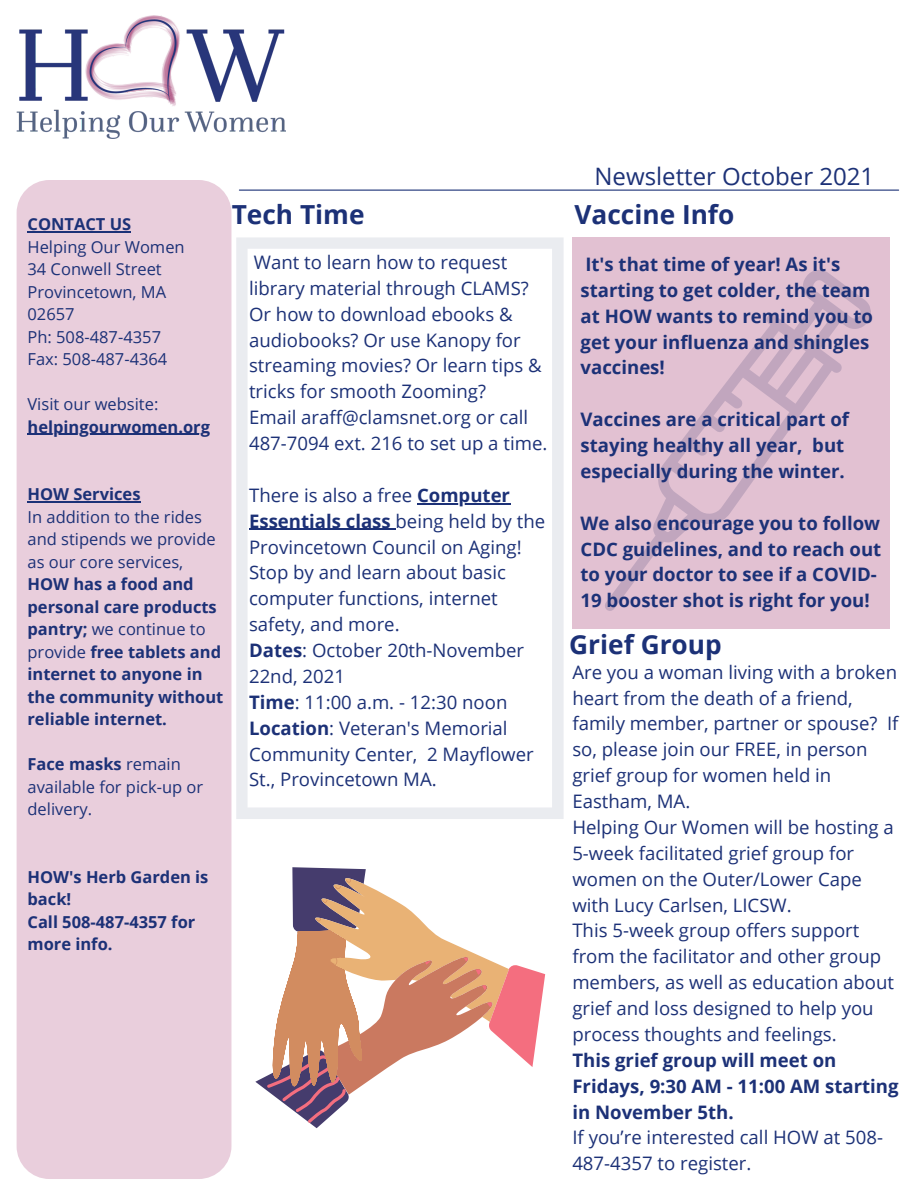
<style>
.page{position:relative;width:918px;height:1188px;background:#fff}
.page>*{position:absolute;margin:0;border:0;box-sizing:border-box;transform-origin:0 0}
.t1{font:700 26.25px "Open Sans";color:#1c3177}
.t2{font:24px "Open Sans";color:#1c3177}
.t3{font:18.6px/25.8px "Open Sans";color:#1c3177}
.t4{font:700 18.6px/25.8px "Open Sans";color:#1c3177}
.t5{font:700 16.5px/22.5px "Open Sans";color:#1c3177}
.t6{font:16.5px/22.5px "Open Sans";color:#1c3177}
.s1{font-weight:400}
.s2{font-weight:700}
</style>
<div class="page">
<img style="left:17px;top:16px;width:268px;height:122px">
<div style="left:17px;top:180px;width:214px;height:999px;background:#e9cedc;border-radius:33px"></div>
<hr style="left:239px;top:190px;width:660px;height:1px;background:#1c3177">
<svg style="left:236px;top:237px;width:328px;height:582px"></svg>
<div style="left:573px;top:237px;width:317px;height:392px;background:#e2c1d2"></div>
<svg style="left:560px;top:262px;width:311px;height:350px"></svg>
<svg style="left:255px;top:867px;width:111px;height:261px"></svg>
<svg style="left:267px;top:958px;width:278px;height:165px"></svg>
<svg style="left:271px;top:875px;width:238px;height:220px"></svg>
<hr style="left:417px;top:503px;width:93px;height:1px;background:#1c3177">
<hr style="left:249px;top:529px;width:147px;height:1px;background:#1c3177">
<hr style="left:28px;top:231px;width:103px;height:1px;background:#1c3177">
<hr style="left:28px;top:434px;width:182px;height:1px;background:#1c3177">
<hr style="left:28px;top:501px;width:113px;height:1px;background:#1c3177">
<p class="t5" style="left:28px;top:212px;width:105px">CONTACT US</p>
<p class="t6" style="left:28px;top:235px;width:159px">Helping Our Women</p>
<p class="t6" style="left:28px;top:257px;width:136px">34 Conwell Street</p>
<p class="t6" style="left:28px;top:280px;width:140px">Provincetown, MA</p>
<p class="t6" style="left:28px;top:302px;width:49px">02657</p>
<p class="t6" style="left:28px;top:325px;width:135px">Ph: 508-487-4357</p>
<p class="t6" style="left:28px;top:347px;width:141px">Fax: 508-487-4364</p>
<p class="t6" style="left:28px;top:392px;width:132px">Visit our website:</p>
<p class="t5" style="left:28px;top:415px;width:184px">helpingourwomen.org</p>
<p class="t5" style="left:28px;top:482px;width:115px">HOW Services</p>
<p class="t5" style="left:28px;top:505px;width:197px"><span class="s1">In addition to the rides and stipends we provide as our core services,<br></span>HOW has a food and personal care products pantry; <span class="s1">we continue to provide</span> free tablets and internet to anyone in the community without reliable internet.</p>
<p class="t6" style="left:28px;top:752px;width:177px"><span class="s2">Face masks</span> remain available for pick-up or delivery.</p>
<p class="t1" style="left:232px;top:195px;width:134px">Tech Time</p>
<p class="t3" style="left:249px;top:249px;width:294px">Want to learn how to request library material through CLAMS?<br>Or how to download ebooks &amp; audiobooks? Or use Kanopy for streaming movies? Or learn tips &amp; tricks for smooth Zooming?</p>
<p class="t3" style="left:249px;top:404px;width:300px">Email araff@clamsnet.org or call<br>487-7094 ext. 216 to set up a time.</p>
<p class="t3" style="left:249px;top:482px;width:298px">There is also a free <span class="s2">Computer<br>Essentials class</span> being held by the<br>Provincetown Council on Aging!<br>Stop by and learn about basic computer functions, internet safety, and more.</p>
<p class="t3" style="left:249px;top:637px;width:277px"><span class="s2">Dates</span>: October 20th-November<br>22nd, 2021</p>
<p class="t3" style="left:249px;top:689px;width:260px"><span class="s2">Time</span>: 11:00 a.m. - 12:30 noon</p>
<p class="t3" style="left:249px;top:715px;width:286px"><span class="s2">Location</span>: Veteran's Memorial<br>Community Center, 2 Mayflower<br>St., Provincetown MA.</p>
<p class="t5" style="left:28px;top:865px;width:183px">HOW's Herb Garden is back!</p>
<p class="t5" style="left:28px;top:910px;width:169px">Call 508-487-4357 for more info.</p>
<p class="t2" style="left:595px;top:159px;width:281px">Newsletter October 2021</p>
<p class="t1" style="left:574px;top:195px;width:161px">Vaccine Info</p>
<p class="t4" style="left:581px;top:251px;width:294px">It's that time of year! As it's starting to get colder, the team at HOW wants to remind you to get your influenza and shingles vaccines!</p>
<p class="t4" style="left:581px;top:406px;width:270px">Vaccines are a critical part of staying healthy all year, but especially during the winter.</p>
<p class="t4" style="left:581px;top:510px;width:302px">We also encourage you to follow<br>CDC guidelines, and to reach out to your doctor to see if a COVID-<br>19 booster shot is right for you!</p>
<p class="t1" style="left:569px;top:626px;width:154px">Grief Group</p>
<p class="t3" style="left:572px;top:659px;width:328px">Are you a woman living with a broken heart from the death of a friend, family member, partner or spouse? If so, please join our FREE, in person grief group for women held in<br>Eastham, MA.</p>
<p class="t3" style="left:572px;top:814px;width:323px">Helping Our Women will be hosting a<br>5-week facilitated grief group for women on the Outer/Lower Cape with Lucy Carlsen, LICSW.</p>
<p class="t3" style="left:572px;top:917px;width:323px">This 5-week group offers support from the facilitator and other group members, as well as education about grief and loss designed to help you process thoughts and feelings.</p>
<p class="t4" style="left:572px;top:1047px;width:328px">This grief group will meet on<br>Fridays, 9:30 AM - 11:00 AM starting in November 5th.</p>
<p class="t3" style="left:572px;top:1124px;width:312px">If you’re interested call HOW at 508-<br>487-4357 to register.</p>
</div>
